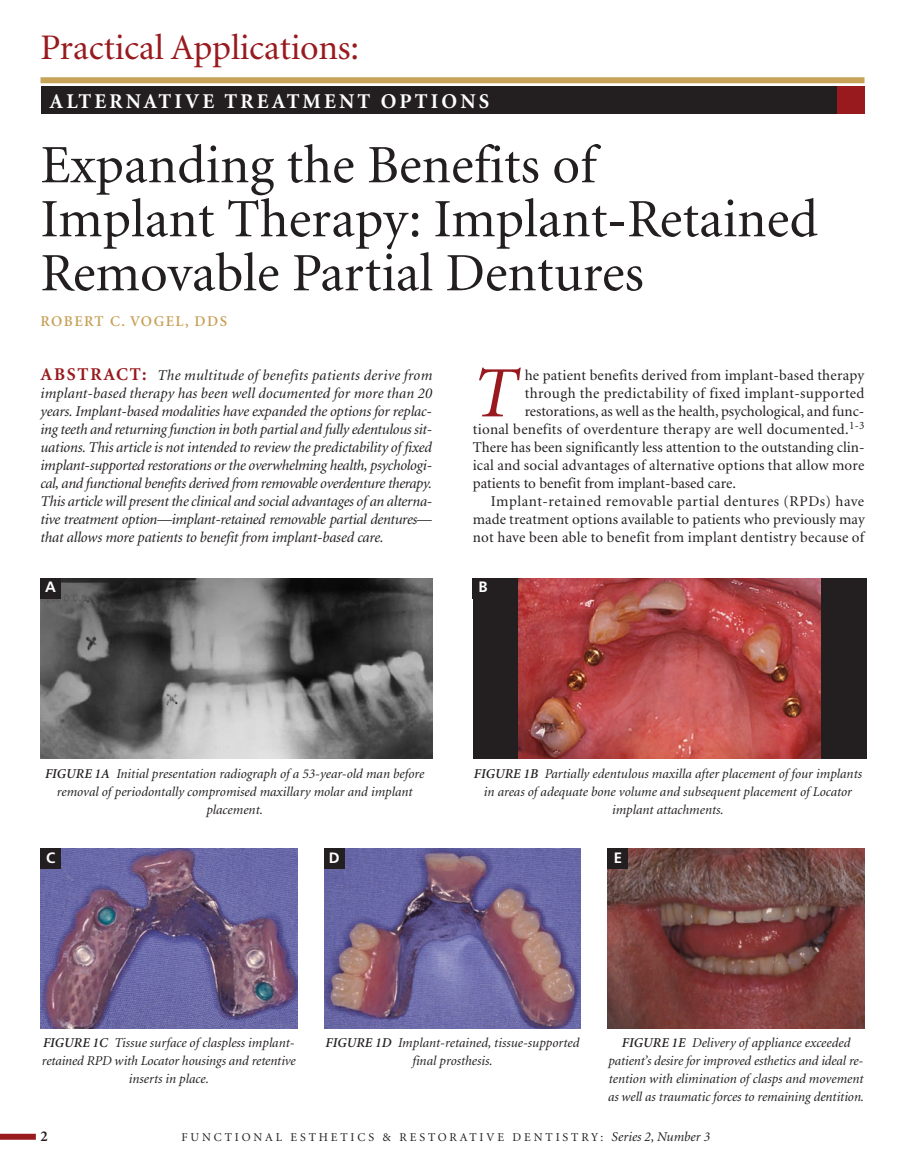
<style>
.page{position:relative;width:905px;height:1175px;background:#fff}
.page>*{position:absolute;margin:0;border:0;box-sizing:border-box;transform-origin:0 0}
.t1{font:italic 72.3px "Minion";color:#981a1e}
.t2{font:54px/54px "Minion";color:#231f20}
.t3{font:36px "Minion";letter-spacing:-.005em;color:#981a1e}
.t4{font:700 21px "Minion";letter-spacing:.145em;color:#fff}
.t5{font:italic 15px/18px "Minion";letter-spacing:-.01em;color:#231f20;text-align:justify}
.t6{font:15px "Minion";letter-spacing:.015em;color:#231f20}
.t7{font:15px "Minion";letter-spacing:-.005em;color:#231f20}
.t8{font:15px "Minion";letter-spacing:.035em;color:#231f20}
.t9{font:600 15px "Minion";letter-spacing:.095em;color:#c7a259}
.t10{font:700 15px "Frutiger LT Std";color:#fff}
.t11{font:700 15px "Minion";color:#231f20}
.t12{font:italic 13.5px/18px "Minion";color:#231f20;text-align:center}
.t13{font:12px "Minion";letter-spacing:.24em;color:#231f20}
.s1{font-weight:700;font-style:normal;font-size:18px;color:#981a1e}
.s2{font-weight:600}
.s3{font-style:italic;font-size:13.5px}
</style>
<div class="page">
<div style="left:0;top:1133px;width:36px;height:6px;background:#981a1e"></div>
<div style="left:41px;top:87px;width:823px;height:27px;background:#231f20"></div>
<div style="left:40px;top:77px;width:824px;height:6px;background:#c7a259"></div>
<div style="left:837px;top:87px;width:27px;height:27px;background:#981a1e"></div>
<img style="left:41px;top:578px;width:391px;height:180px">
<img style="left:41px;top:848px;width:256px;height:180px">
<div style="left:473px;top:578px;width:393px;height:180px;background:#231f20"></div>
<img style="left:518px;top:578px;width:303px;height:180px">
<img style="left:324px;top:848px;width:256px;height:180px">
<img style="left:608px;top:848px;width:256px;height:180px">
<div style="left:40px;top:578px;width:21px;height:21px;background:#231f20"></div>
<div style="left:472px;top:578px;width:21px;height:21px;background:#231f20"></div>
<div style="left:40px;top:848px;width:21px;height:21px;background:#231f20"></div>
<div style="left:324px;top:848px;width:20px;height:21px;background:#231f20"></div>
<div style="left:608px;top:848px;width:20px;height:21px;background:#231f20"></div>
<h3 class="t3" style="left:41px;top:34px;width:320px">Practical Applications:</h3>
<h3 class="t4" style="left:50px;top:93px;width:441px">ALTERNATIVE TREATMENT OPTIONS</h3>
<h2 class="t2" style="left:40px;top:142px;width:779px">Expanding the Benefits of<br>Implant Therapy: Implant-Retained<br>Removable Partial Dentures</h2>
<p class="t9" style="left:40px;top:316px;width:188px">ROBERT C. VOGEL, DDS</p>
<p class="t5" style="left:40px;top:368px;width:393px"><span class="s1">ABSTRACT:</span> The multitude of benefits patients derive from implant-based therapy has been well documented for more than 20 years. Implant-based modalities have expanded the options for replac&shy;ing teeth and returning function in both partial and fully edentulous sit&shy;uations. This article is not intended to review the predictability of fixed implant-supported restorations or the overwhelming health, psychologi&shy;cal, and functional benefits derived from removable overdenture therapy.<br>This article will present the clinical and social advantages of an alterna&shy;tive treatment option—implant-retained removable partial dentures— that allows more patients to benefit from implant-based care.</p>
<h1 class="t1" style="left:472px;top:365px;width:45px">T</h1>
<p class="t6" style="left:524px;top:370px;width:341px">he patient benefits derived from implant-based therapy</p>
<p class="t6" style="left:524px;top:388px;width:341px">through the predictability of fixed implant-supported</p>
<p class="t7" style="left:524px;top:406px;width:341px">restorations, as well as the health, psychological, and func-</p>
<p class="t6" style="left:472px;top:424px;width:393px">tional benefits of overdenture therapy are well documented.<sup>1-3</sup></p>
<p class="t6" style="left:472px;top:442px;width:393px">There has been significantly less attention to the outstanding clin-</p>
<p class="t6" style="left:472px;top:460px;width:393px">ical and social advantages of alternative options that allow more</p>
<p class="t6" style="left:472px;top:478px;width:265px">patients to benefit from implant-based care.</p>
<p class="t8" style="left:491px;top:496px;width:375px">Implant-retained removable partial dentures (RPDs) have</p>
<p class="t6" style="left:472px;top:514px;width:393px">made treatment options available to patients who previously may</p>
<p class="t6" style="left:472px;top:532px;width:393px">not have been able to benefit from implant dentistry because of</p>
<p class="t10" style="left:45px;top:581px;width:12px">A</p>
<p class="t10" style="left:478px;top:581px;width:11px">B</p>
<p class="t12" style="left:45px;top:766px;width:381px"><span class="s2">FIGURE 1A</span> Initial presentation radiograph of a 53-year-old man before removal of periodontally compromised maxillary molar and implant placement.</p>
<p class="t12" style="left:474px;top:766px;width:389px"><span class="s2">FIGURE 1B</span> Partially edentulous maxilla after placement of four implants in areas of adequate bone volume and subsequent placement of Locator implant attachments.</p>
<p class="t10" style="left:46px;top:851px;width:11px">C</p>
<p class="t10" style="left:329px;top:851px;width:12px">D</p>
<p class="t10" style="left:613px;top:851px;width:10px">E</p>
<p class="t12" style="left:42px;top:1034px;width:255px"><span class="s2">FIGURE 1C</span> Tissue surface of claspless implant&shy;retained RPD with Locator housings and retentive inserts in place.</p>
<p class="t12" style="left:325px;top:1034px;width:255px"><span class="s2">FIGURE 1D</span> Implant-retained, tissue-supported final prosthesis.</p>
<p class="t12" style="left:608px;top:1034px;width:258px"><span class="s2">FIGURE 1E</span> Delivery of appliance exceeded patient’s desire for improved esthetics and ideal re&shy;tention with elimination of clasps and movement as well as traumatic forces to remaining dentition.</p>
<p class="t11" style="left:40px;top:1130px;width:9px">2</p>
<p class="t13" style="left:181px;top:1132px;width:530px">FUNCTIONAL ESTHETICS &amp; RESTORATIVE DENTISTRY: <span class="s3">Series 2,Number 3</span></p>
</div>
